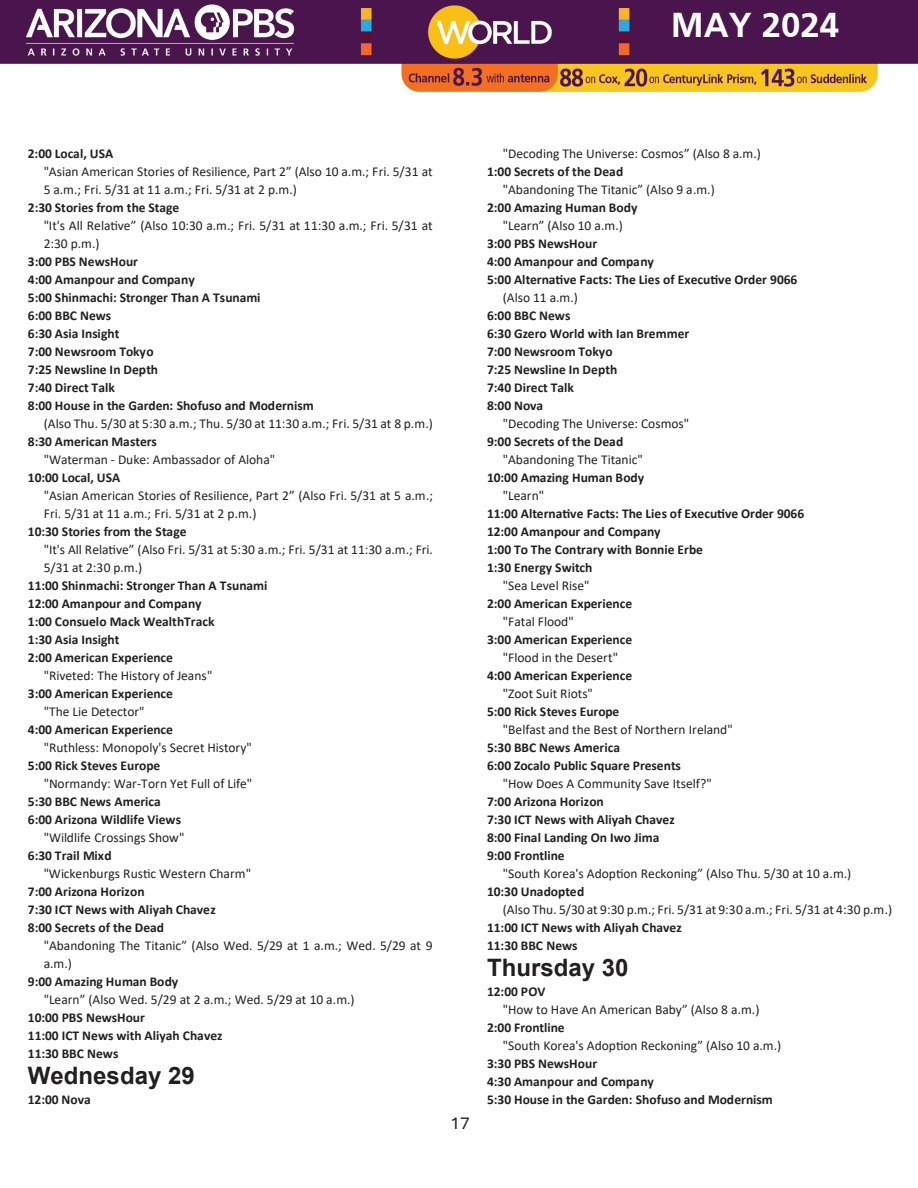
<style>
.page{position:relative;width:918px;height:1188px;background:#fff}
.page>*{position:absolute;margin:0;border:0;box-sizing:border-box;transform-origin:0 0}
.t1{font:700 36px "Frutiger";color:#fff}
.t2{font:700 24px "Arial";color:#231f20}
.t3{font:18px "Aptos";color:#231f20}
.t4{font:700 13.5px "Calibri";color:#231f20}
.t5{font:13.5px "Calibri";color:#231f20}
</style>
<div class="page">
<img style="left:0;top:0;width:918px;height:92px">
<h1 class="t1" style="left:671px;top:4px;width:170px">MAY 2024</h1>
<p class="t4" style="left:28px;top:144px;width:87px">2:00 Local, USA</p>
<p class="t5" style="left:44px;top:162px;width:390px">"Asian American Stories of Resilience, Part 2” (Also 10 a.m.; Fri. 5/31 at</p>
<p class="t5" style="left:44px;top:180px;width:255px">5 a.m.; Fri. 5/31 at 11 a.m.; Fri. 5/31 at 2 p.m.)</p>
<p class="t4" style="left:28px;top:198px;width:153px">2:30 Stories from the Stage</p>
<p class="t5" style="left:44px;top:216px;width:390px">"It's All Relative” (Also 10:30 a.m.; Fri. 5/31 at 11:30 a.m.; Fri. 5/31 at</p>
<p class="t5" style="left:44px;top:234px;width:57px">2:30 p.m.)</p>
<p class="t4" style="left:28px;top:252px;width:112px">3:00 PBS NewsHour</p>
<p class="t4" style="left:28px;top:270px;width:168px">4:00 Amanpour and Company</p>
<p class="t4" style="left:28px;top:288px;width:234px">5:00 Shinmachi: Stronger Than A Tsunami</p>
<p class="t4" style="left:28px;top:306px;width:85px">6:00 BBC News</p>
<p class="t4" style="left:28px;top:324px;width:93px">6:30 Asia Insight</p>
<p class="t4" style="left:28px;top:342px;width:127px">7:00 Newsroom Tokyo</p>
<p class="t4" style="left:28px;top:360px;width:132px">7:25 Newsline In Depth</p>
<p class="t4" style="left:28px;top:378px;width:89px">7:40 Direct Talk</p>
<p class="t4" style="left:28px;top:396px;width:287px">8:00 House in the Garden: Shofuso and Modernism</p>
<p class="t5" style="left:44px;top:414px;width:391px">(Also Thu. 5/30 at 5:30 a.m.; Thu. 5/30 at 11:30 a.m.; Fri. 5/31 at 8 p.m.)</p>
<p class="t4" style="left:28px;top:432px;width:131px">8:30 American Masters</p>
<p class="t5" style="left:44px;top:450px;width:233px">"Waterman - Duke: Ambassador of Aloha"</p>
<p class="t4" style="left:28px;top:468px;width:94px">10:00 Local, USA</p>
<p class="t5" style="left:44px;top:486px;width:391px">"Asian American Stories of Resilience, Part 2” (Also Fri. 5/31 at 5 a.m.;</p>
<p class="t5" style="left:44px;top:504px;width:214px">Fri. 5/31 at 11 a.m.; Fri. 5/31 at 2 p.m.)</p>
<p class="t4" style="left:28px;top:522px;width:160px">10:30 Stories from the Stage</p>
<p class="t5" style="left:44px;top:540px;width:391px">"It's All Relative” (Also Fri. 5/31 at 5:30 a.m.; Fri. 5/31 at 11:30 a.m.; Fri.</p>
<p class="t5" style="left:44px;top:558px;width:100px">5/31 at 2:30 p.m.)</p>
<p class="t4" style="left:28px;top:576px;width:241px">11:00 Shinmachi: Stronger Than A Tsunami</p>
<p class="t4" style="left:28px;top:594px;width:175px">12:00 Amanpour and Company</p>
<p class="t4" style="left:28px;top:612px;width:188px">1:00 Consuelo Mack WealthTrack</p>
<p class="t4" style="left:28px;top:630px;width:93px">1:30 Asia Insight</p>
<p class="t4" style="left:28px;top:648px;width:147px">2:00 American Experience</p>
<p class="t5" style="left:44px;top:666px;width:170px">"Riveted: The History of Jeans"</p>
<p class="t4" style="left:28px;top:684px;width:147px">3:00 American Experience</p>
<p class="t5" style="left:44px;top:702px;width:102px">"The Lie Detector"</p>
<p class="t4" style="left:28px;top:720px;width:147px">4:00 American Experience</p>
<p class="t5" style="left:44px;top:738px;width:210px">"Ruthless: Monopoly's Secret History"</p>
<p class="t4" style="left:28px;top:756px;width:134px">5:00 Rick Steves Europe</p>
<p class="t5" style="left:44px;top:774px;width:210px">"Normandy: War-Torn Yet Full of Life"</p>
<p class="t4" style="left:28px;top:792px;width:135px">5:30 BBC News America</p>
<p class="t4" style="left:28px;top:810px;width:155px">6:00 Arizona Wildlife Views</p>
<p class="t5" style="left:44px;top:828px;width:142px">"Wildlife Crossings Show"</p>
<p class="t4" style="left:28px;top:846px;width:85px">6:30 Trail Mixd</p>
<p class="t5" style="left:44px;top:864px;width:209px">"Wickenburgs Rustic Western Charm"</p>
<p class="t4" style="left:28px;top:882px;width:118px">7:00 Arizona Horizon</p>
<p class="t4" style="left:28px;top:900px;width:189px">7:30 ICT News with Aliyah Chavez</p>
<p class="t4" style="left:28px;top:918px;width:138px">8:00 Secrets of the Dead</p>
<p class="t5" style="left:44px;top:936px;width:391px">"Abandoning The Titanic” (Also Wed. 5/29 at 1 a.m.; Wed. 5/29 at 9</p>
<p class="t5" style="left:44px;top:954px;width:30px">a.m.)</p>
<p class="t4" style="left:28px;top:972px;width:152px">9:00 Amazing Human Body</p>
<p class="t5" style="left:44px;top:990px;width:312px">"Learn” (Also Wed. 5/29 at 2 a.m.; Wed. 5/29 at 10 a.m.)</p>
<p class="t4" style="left:28px;top:1008px;width:118px">10:00 PBS NewsHour</p>
<p class="t4" style="left:28px;top:1026px;width:196px">11:00 ICT News with Aliyah Chavez</p>
<p class="t4" style="left:28px;top:1044px;width:92px">11:30 BBC News</p>
<p class="t2" style="left:28px;top:1059px;width:168px">Wednesday 29</p>
<p class="t4" style="left:28px;top:1090px;width:64px">12:00 Nova</p>
<p class="t3" style="left:450px;top:1111px;width:21px">17</p>
<p class="t5" style="left:503px;top:144px;width:260px">"Decoding The Universe: Cosmos” (Also 8 a.m.)</p>
<p class="t4" style="left:487px;top:162px;width:138px">1:00 Secrets of the Dead</p>
<p class="t5" style="left:503px;top:180px;width:213px">"Abandoning The Titanic” (Also 9 a.m.)</p>
<p class="t4" style="left:487px;top:198px;width:152px">2:00 Amazing Human Body</p>
<p class="t5" style="left:503px;top:216px;width:122px">"Learn” (Also 10 a.m.)</p>
<p class="t4" style="left:487px;top:234px;width:112px">3:00 PBS NewsHour</p>
<p class="t4" style="left:487px;top:252px;width:168px">4:00 Amanpour and Company</p>
<p class="t4" style="left:487px;top:270px;width:312px">5:00 Alternative Facts: The Lies of Executive Order 9066</p>
<p class="t5" style="left:503px;top:288px;width:76px">(Also 11 a.m.)</p>
<p class="t4" style="left:487px;top:306px;width:85px">6:00 BBC News</p>
<p class="t4" style="left:487px;top:324px;width:204px">6:30 Gzero World with Ian Bremmer</p>
<p class="t4" style="left:487px;top:342px;width:127px">7:00 Newsroom Tokyo</p>
<p class="t4" style="left:487px;top:360px;width:132px">7:25 Newsline In Depth</p>
<p class="t4" style="left:487px;top:378px;width:89px">7:40 Direct Talk</p>
<p class="t4" style="left:487px;top:396px;width:58px">8:00 Nova</p>
<p class="t5" style="left:503px;top:414px;width:188px">"Decoding The Universe: Cosmos"</p>
<p class="t4" style="left:487px;top:432px;width:138px">9:00 Secrets of the Dead</p>
<p class="t5" style="left:503px;top:450px;width:141px">"Abandoning The Titanic"</p>
<p class="t4" style="left:487px;top:468px;width:159px">10:00 Amazing Human Body</p>
<p class="t5" style="left:503px;top:486px;width:43px">"Learn"</p>
<p class="t4" style="left:487px;top:504px;width:319px">11:00 Alternative Facts: The Lies of Executive Order 9066</p>
<p class="t4" style="left:487px;top:522px;width:175px">12:00 Amanpour and Company</p>
<p class="t4" style="left:487px;top:540px;width:217px">1:00 To The Contrary with Bonnie Erbe</p>
<p class="t4" style="left:487px;top:558px;width:107px">1:30 Energy Switch</p>
<p class="t5" style="left:503px;top:576px;width:88px">"Sea Level Rise"</p>
<p class="t4" style="left:487px;top:594px;width:147px">2:00 American Experience</p>
<p class="t5" style="left:503px;top:612px;width:72px">"Fatal Flood"</p>
<p class="t4" style="left:487px;top:630px;width:147px">3:00 American Experience</p>
<p class="t5" style="left:503px;top:648px;width:117px">"Flood in the Desert"</p>
<p class="t4" style="left:487px;top:666px;width:147px">4:00 American Experience</p>
<p class="t5" style="left:503px;top:684px;width:92px">"Zoot Suit Riots"</p>
<p class="t4" style="left:487px;top:702px;width:134px">5:00 Rick Steves Europe</p>
<p class="t5" style="left:503px;top:720px;width:231px">"Belfast and the Best of Northern Ireland"</p>
<p class="t4" style="left:487px;top:738px;width:135px">5:30 BBC News America</p>
<p class="t4" style="left:487px;top:756px;width:195px">6:00 Zocalo Public Square Presents</p>
<p class="t5" style="left:503px;top:774px;width:210px">"How Does A Community Save Itself?"</p>
<p class="t4" style="left:487px;top:792px;width:118px">7:00 Arizona Horizon</p>
<p class="t4" style="left:487px;top:810px;width:189px">7:30 ICT News with Aliyah Chavez</p>
<p class="t4" style="left:487px;top:828px;width:174px">8:00 Final Landing On Iwo Jima</p>
<p class="t4" style="left:487px;top:846px;width:79px">9:00 Frontline</p>
<p class="t5" style="left:503px;top:864px;width:350px">"South Korea's Adoption Reckoning” (Also Thu. 5/30 at 10 a.m.)</p>
<p class="t4" style="left:487px;top:882px;width:99px">10:30 Unadopted</p>
<p class="t5" style="left:503px;top:900px;width:391px">(Also Thu. 5/30 at 9:30 p.m.; Fri. 5/31 at 9:30 a.m.; Fri. 5/31 at 4:30 p.m.)</p>
<p class="t4" style="left:487px;top:918px;width:196px">11:00 ICT News with Aliyah Chavez</p>
<p class="t4" style="left:487px;top:936px;width:92px">11:30 BBC News</p>
<p class="t2" style="left:487px;top:951px;width:143px">Thursday 30</p>
<p class="t4" style="left:487px;top:982px;width:60px">12:00 POV</p>
<p class="t5" style="left:503px;top:1000px;width:258px">"How to Have An American Baby” (Also 8 a.m.)</p>
<p class="t4" style="left:487px;top:1018px;width:79px">2:00 Frontline</p>
<p class="t5" style="left:503px;top:1036px;width:280px">"South Korea's Adoption Reckoning” (Also 10 a.m.)</p>
<p class="t4" style="left:487px;top:1054px;width:112px">3:30 PBS NewsHour</p>
<p class="t4" style="left:487px;top:1072px;width:168px">4:30 Amanpour and Company</p>
<p class="t4" style="left:487px;top:1090px;width:287px">5:30 House in the Garden: Shofuso and Modernism</p>
</div>
